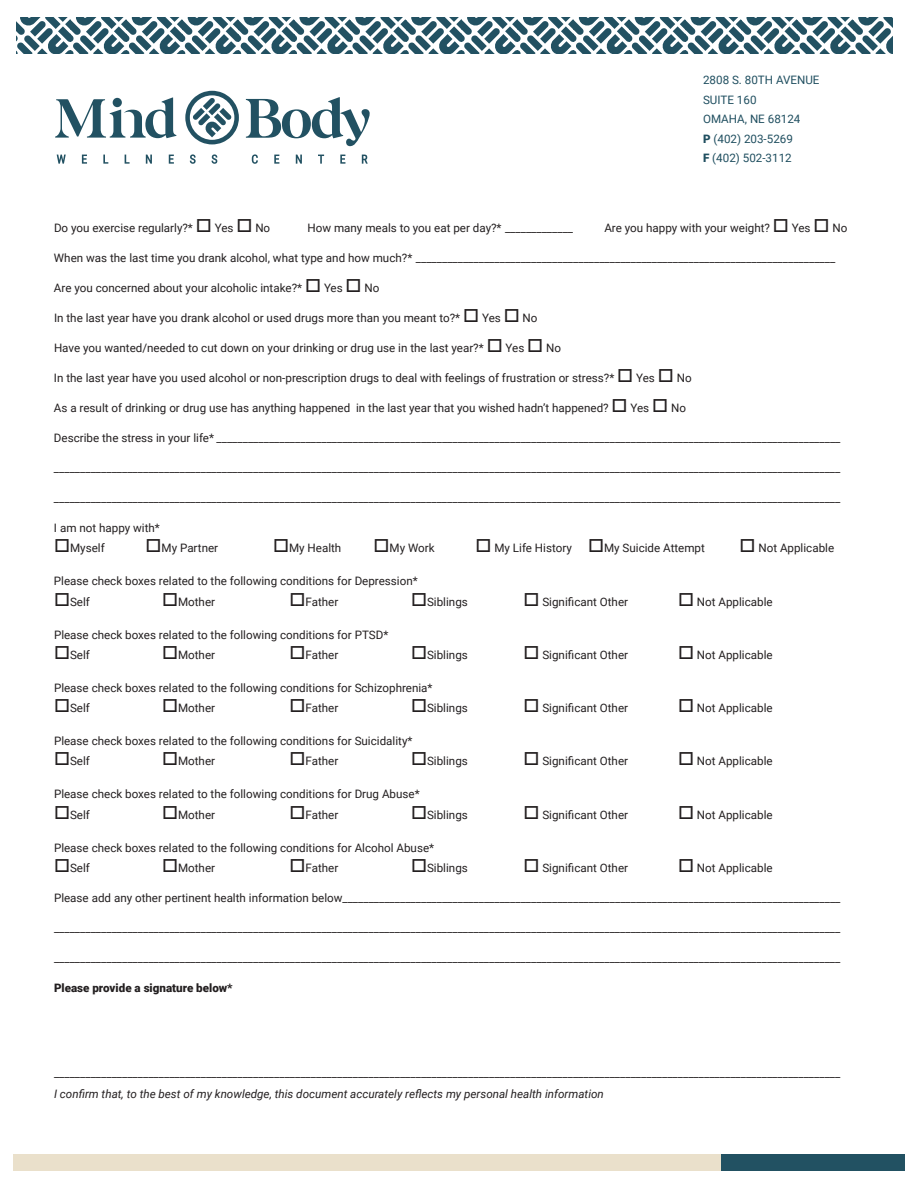
<style>
.page{position:relative;width:918px;height:1188px;background:#fff}
.page>*{position:absolute;margin:0;border:0;box-sizing:border-box;transform-origin:0 0}
.t1{font:11.7px "Roboto";color:#231f20}
.t2{font:italic 11.7px "Roboto";color:#231f20}
.t3{font:11.7px/19.5px "Roboto";color:#204f60}
.t4{font:900 11.7px "Roboto";color:#231f20}
.s1{font-weight:900}
</style>
<div class="page">
<svg style="left:55px;top:91px;width:315px;height:55px"></svg>
<svg style="left:274px;top:155px;width:5px;height:9px"></svg>
<svg style="left:296px;top:155px;width:6px;height:9px"></svg>
<svg style="left:252px;top:154px;width:6px;height:10px"></svg>
<svg style="left:212px;top:154px;width:5px;height:10px"></svg>
<svg style="left:57px;top:155px;width:9px;height:9px"></svg>
<svg style="left:318px;top:155px;width:6px;height:9px"></svg>
<svg style="left:340px;top:155px;width:5px;height:9px"></svg>
<svg style="left:362px;top:155px;width:6px;height:9px"></svg>
<svg style="left:190px;top:154px;width:6px;height:10px"></svg>
<svg style="left:82px;top:155px;width:5px;height:9px"></svg>
<svg style="left:125px;top:155px;width:5px;height:9px"></svg>
<svg style="left:103px;top:155px;width:5px;height:9px"></svg>
<svg style="left:146px;top:155px;width:6px;height:9px"></svg>
<svg style="left:169px;top:155px;width:5px;height:9px"></svg>
<svg style="left:17px;top:17px;width:875px;height:37px"></svg>
<div style="left:14px;top:1155px;width:878px;height:16px;background:#eae0cb"></div>
<div style="left:721px;top:1155px;width:183px;height:16px;background:#225162"></div>
<p class="t3" style="left:703px;top:70px;width:118px">2808 S. 80TH AVENUE<br>SUITE 160<br>OMAHA, NE 68124<br><span class="s1">P</span> (402) 203-5269<br><span class="s1">F</span> (402) 502-3112</p>
<p class="t1" style="left:54px;top:220px;width:218px">Do you exercise regularly?* □ Yes □ No</p>
<p class="t1" style="left:308px;top:220px;width:267px">How many meals to you eat per day?* _____________</p>
<p class="t1" style="left:604px;top:220px;width:244px">Are you happy with your weight? □ Yes □ No</p>
<p class="t1" style="left:54px;top:250px;width:783px">When was the last time you drank alcohol, what type and how much?* ________________________________________________________________________________</p>
<p class="t1" style="left:54px;top:280px;width:327px">Are you concerned about your alcoholic intake?* □ Yes □ No</p>
<p class="t1" style="left:54px;top:310px;width:485px">In the last year have you drank alcohol or used drugs more than you meant to?* □ Yes □ No</p>
<p class="t1" style="left:54px;top:340px;width:509px">Have you wanted/needed to cut down on your drinking or drug use in the last year?* □ Yes □ No</p>
<p class="t1" style="left:54px;top:370px;width:639px">In the last year have you used alcohol or non-prescription drugs to deal with feelings of frustration or stress?* □ Yes □ No</p>
<p class="t1" style="left:54px;top:400px;width:634px">As a result of drinking or drug use has anything happened in the last year that you wished hadn’t happened? □ Yes □ No</p>
<p class="t1" style="left:54px;top:430px;width:788px">Describe the stress in your life* _______________________________________________________________________________________________________________________</p>
<p class="t1" style="left:54px;top:460px;width:788px">______________________________________________________________________________________________________________________________________________________</p>
<p class="t1" style="left:54px;top:490px;width:788px">______________________________________________________________________________________________________________________________________________________</p>
<p class="t1" style="left:54px;top:520px;width:108px">I am not happy with*</p>
<p class="t1" style="left:54px;top:540px;width:52px">□Myself</p>
<p class="t1" style="left:146px;top:540px;width:74px">□My Partner</p>
<p class="t1" style="left:273px;top:540px;width:70px">□My Health</p>
<p class="t1" style="left:374px;top:540px;width:63px">□My Work</p>
<p class="t1" style="left:476px;top:540px;width:231px">□ My Life History □My Suicide Attempt</p>
<p class="t1" style="left:740px;top:540px;width:96px">□ Not Applicable</p>
<p class="t1" style="left:54px;top:573px;width:365px">Please check boxes related to the following conditions for Depression*</p>
<p class="t1" style="left:54px;top:593px;width:37px">□Self</p>
<p class="t1" style="left:162px;top:593px;width:55px">□Mother</p>
<p class="t1" style="left:290px;top:593px;width:50px">□Father</p>
<p class="t1" style="left:411px;top:593px;width:58px">□Siblings</p>
<p class="t1" style="left:524px;top:593px;width:106px">□ Significant Other</p>
<p class="t1" style="left:678px;top:593px;width:96px">□ Not Applicable</p>
<p class="t1" style="left:54px;top:626px;width:336px">Please check boxes related to the following conditions for PTSD*</p>
<p class="t1" style="left:54px;top:646px;width:37px">□Self</p>
<p class="t1" style="left:162px;top:646px;width:55px">□Mother</p>
<p class="t1" style="left:290px;top:646px;width:50px">□Father</p>
<p class="t1" style="left:411px;top:646px;width:58px">□Siblings</p>
<p class="t1" style="left:524px;top:646px;width:106px">□ Significant Other</p>
<p class="t1" style="left:678px;top:646px;width:96px">□ Not Applicable</p>
<p class="t1" style="left:54px;top:679px;width:380px">Please check boxes related to the following conditions for Schizophrenia*</p>
<p class="t1" style="left:54px;top:700px;width:37px">□Self</p>
<p class="t1" style="left:162px;top:700px;width:55px">□Mother</p>
<p class="t1" style="left:290px;top:700px;width:50px">□Father</p>
<p class="t1" style="left:411px;top:700px;width:58px">□Siblings</p>
<p class="t1" style="left:524px;top:700px;width:106px">□ Significant Other</p>
<p class="t1" style="left:678px;top:700px;width:96px">□ Not Applicable</p>
<p class="t1" style="left:54px;top:733px;width:360px">Please check boxes related to the following conditions for Suicidality*</p>
<p class="t1" style="left:54px;top:753px;width:37px">□Self</p>
<p class="t1" style="left:162px;top:753px;width:55px">□Mother</p>
<p class="t1" style="left:290px;top:753px;width:50px">□Father</p>
<p class="t1" style="left:411px;top:753px;width:58px">□Siblings</p>
<p class="t1" style="left:524px;top:753px;width:106px">□ Significant Other</p>
<p class="t1" style="left:678px;top:753px;width:96px">□ Not Applicable</p>
<p class="t1" style="left:54px;top:786px;width:367px">Please check boxes related to the following conditions for Drug Abuse*</p>
<p class="t1" style="left:54px;top:806px;width:37px">□Self</p>
<p class="t1" style="left:162px;top:806px;width:55px">□Mother</p>
<p class="t1" style="left:290px;top:806px;width:50px">□Father</p>
<p class="t1" style="left:411px;top:806px;width:58px">□Siblings</p>
<p class="t1" style="left:524px;top:806px;width:106px">□ Significant Other</p>
<p class="t1" style="left:678px;top:806px;width:96px">□ Not Applicable</p>
<p class="t1" style="left:54px;top:839px;width:382px">Please check boxes related to the following conditions for Alcohol Abuse*</p>
<p class="t1" style="left:54px;top:859px;width:37px">□Self</p>
<p class="t1" style="left:162px;top:859px;width:55px">□Mother</p>
<p class="t1" style="left:290px;top:859px;width:50px">□Father</p>
<p class="t1" style="left:411px;top:859px;width:58px">□Siblings</p>
<p class="t1" style="left:524px;top:859px;width:106px">□ Significant Other</p>
<p class="t1" style="left:678px;top:859px;width:96px">□ Not Applicable</p>
<p class="t1" style="left:54px;top:889px;width:788px">Please add any other pertinent health information below_______________________________________________________________________________________________</p>
<p class="t1" style="left:54px;top:919px;width:788px">______________________________________________________________________________________________________________________________________________________</p>
<p class="t1" style="left:54px;top:949px;width:788px">______________________________________________________________________________________________________________________________________________________</p>
<p class="t4" style="left:54px;top:979px;width:180px">Please provide a signature below*</p>
<p class="t1" style="left:54px;top:1065px;width:788px">______________________________________________________________________________________________________________________________________________________</p>
<p class="t2" style="left:54px;top:1085px;width:551px">I confirm that, to the best of my knowledge, this document accurately reflects my personal health information</p>
</div>
